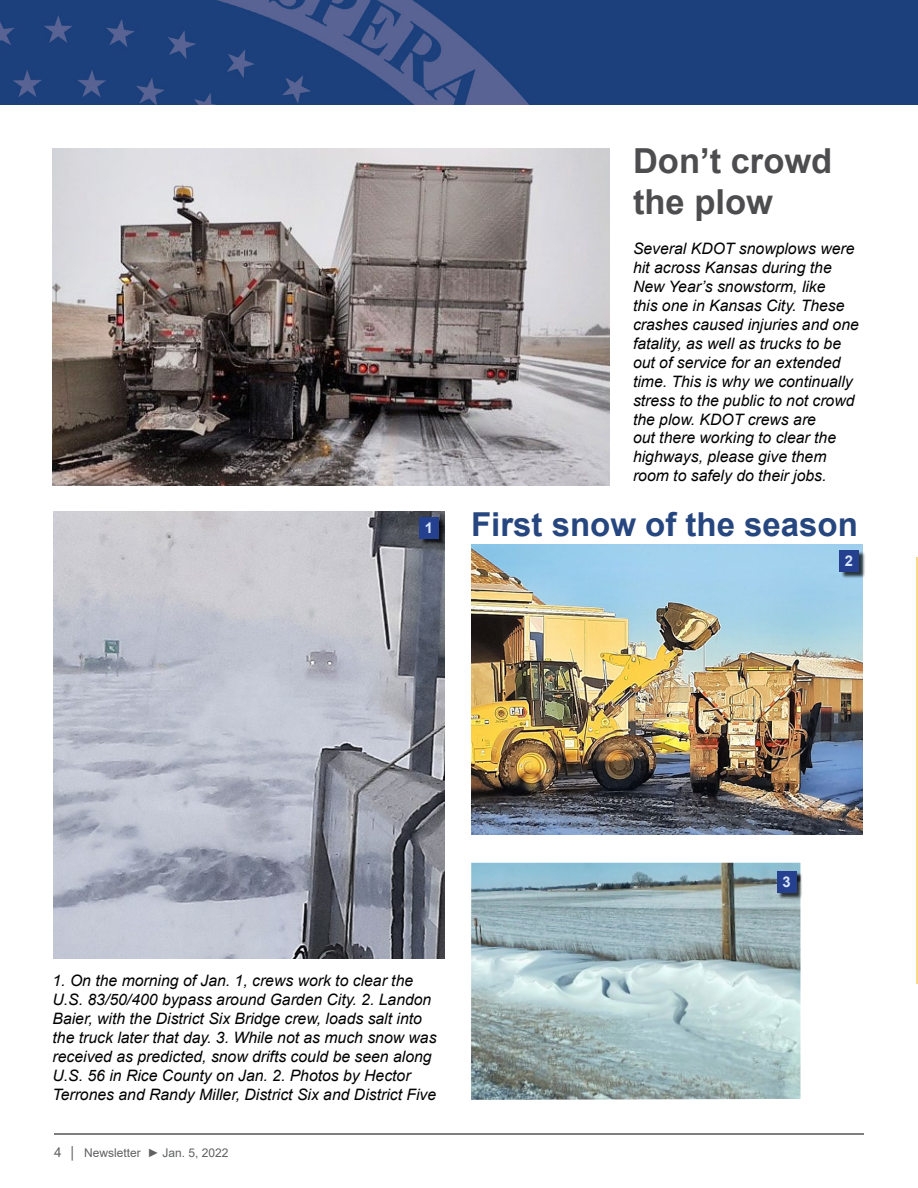
<style>
.page{position:relative;width:918px;height:1188px;background:#fff}
.page>*{position:absolute;margin:0;border:0;box-sizing:border-box;transform-origin:0 0}
.t1{font:700 34.5px/41.4px "Arial";color:#4d4d4f}
.t2{font:700 33px "Arial";color:#264680}
.t3{font:italic 15.75px/18.9px "Arial";color:#000}
.t4{font:700 14.7px "Arial";color:#d9e6ff}
.t5{font:12px "Arial";color:#606163}
.s1{font-size:13.5px}
</style>
<div class="page">
<hr style="left:54px;top:1134px;width:810px;height:1px;background:#000">
<img style="left:0;top:0;width:710px;height:105px">
<div style="left:710px;top:0;width:208px;height:105px;background:#1c407c"></div>
<hr style="left:917px;top:557px;width:1px;height:427px;background:#f1ad02">
<img style="left:471px;top:545px;width:392px;height:289px">
<img style="left:471px;top:863px;width:330px;height:237px">
<img style="left:53px;top:148px;width:557px;height:338px">
<div style="left:778px;top:871px;width:25px;height:29px;background:#000;opacity:.75"></div>
<div style="left:777px;top:871px;width:19px;height:21px;background:#25408f"></div>
<img style="left:54px;top:512px;width:390px;height:446px">
<div style="left:841px;top:551px;width:24px;height:28px;background:#000;opacity:.75"></div>
<div style="left:840px;top:550px;width:19px;height:22px;background:#25408f"></div>
<div style="left:421px;top:517px;width:24px;height:29px;background:#000;opacity:.75"></div>
<div style="left:420px;top:517px;width:19px;height:21px;background:#25408f"></div>
<p class="t4" style="left:425px;top:517px;width:10px">1</p>
<h1 class="t1" style="left:633px;top:141px;width:201px">Don’t crowd the plow</h1>
<p class="t3" style="left:633px;top:240px;width:227px">Several KDOT snowplows were hit across Kansas during the<br>New Year’s snowstorm, like<br>this one in Kansas City. These crashes caused injuries and one fatality, as well as trucks to be out of service for an extended time. This is why we continually stress to the public to not crowd the plow. KDOT crews are<br>out there working to clear the highways, please give them room to safely do their jobs.</p>
<h2 class="t2" style="left:471px;top:501px;width:388px">First snow of the season</h2>
<p class="t4" style="left:845px;top:551px;width:10px">2</p>
<p class="t3" style="left:53px;top:971px;width:385px">1. On the morning of Jan. 1, crews work to clear the U.S. 83/50/400 bypass around Garden City. 2. Landon Baier, with the District Six Bridge crew, loads salt into the truck later that day. 3. While not as much snow was received as predicted, snow drifts could be seen along U.S. 56 in Rice County on Jan. 2. Photos by Hector Terrones and Randy Miller, District Six and District Five</p>
<p class="t5" style="left:54px;top:1144px;width:176px"><span class="s1">4</span> │ Newsletter ► Jan. 5, 2022</p>
<p class="t4" style="left:782px;top:871px;width:10px">3</p>
</div>
